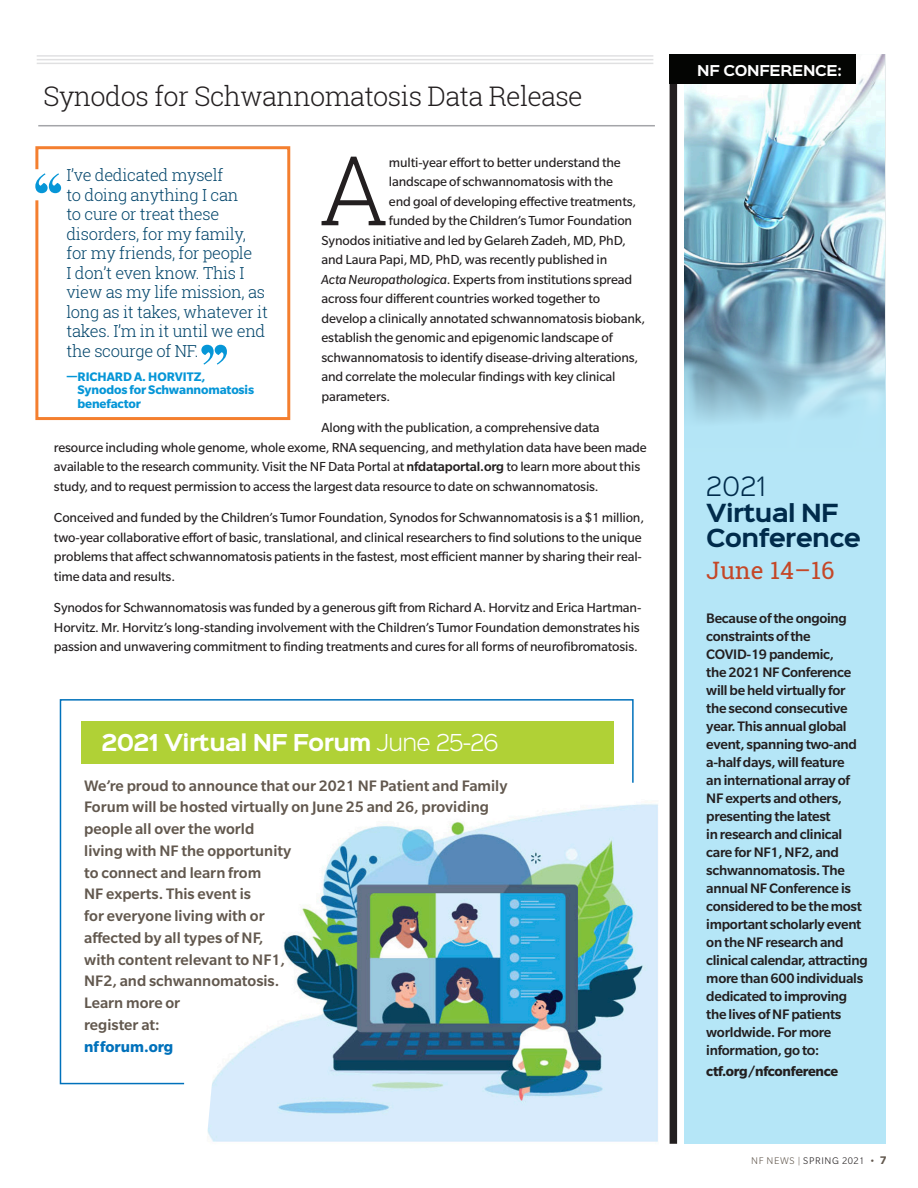
<style>
.page{position:relative;width:918px;height:1188px;background:#fff}
.page>*{position:absolute;margin:0;border:0;box-sizing:border-box;transform-origin:0 0}
.t1{font:300 96.6px "Roboto Slab";color:#231f20}
.t2{font:72px "Abril Fatface";color:#0696d7}
.t3{font:300 27px "Roboto Slab";letter-spacing:-.02em;color:#231f20}
.t4{font:24px "Roboto Slab";letter-spacing:.01em;color:#c54727}
.t5{font:300 24px "Sinkin Sans 300";color:#002b4b}
.t6{font:700 22.5px/25.5px "Sinkin Sans 700";letter-spacing:-.03em;color:#002b4b}
.t7{font:700 21px "Sinkin Sans 700";letter-spacing:-.03em;color:#fff}
.t8{font:500 16.5px/21.8px "Slate Pro";color:#62584e}
.t9{font:300 16.5px/19.5px "Roboto Slab";letter-spacing:-.02em;color:#00446a}
.t10{font:700 16.5px "Slate Pro";color:#0071bb}
.t11{font:500 15px/18px "Slate Pro";letter-spacing:-.02em;color:#231f20}
.t12{font:700 15px "Slate Pro";letter-spacing:-.02em;color:#231f20}
.t13{font:14.25px/19.5px "Slate Pro";letter-spacing:-.01em;color:#231f20}
.t14{font:700 13.5px/13.5px "Slate Pro";letter-spacing:-.01em;color:#0696d7}
.t15{font:700 13.5px "Sinkin Sans 700";letter-spacing:-.02em;color:#fff}
.t16{font:300 10.5px "Slate Pro";letter-spacing:.06em;color:#231f20}
.s1{font-style:italic}
.s2{font-weight:500}
.s3{font-family:"Sinkin Sans 300";font-weight:300}
.s4{color:#62584e}
.s5{font-weight:700;font-size:12px;color:#62584e}
</style>
<div class="page">
<svg style="left:59px;top:699px;width:575px;height:386px"></svg>
<img style="left:205px;top:796px;width:465px;height:348px">
<div style="left:684px;top:54px;width:202px;height:1090px;background:#b5e6f7"></div>
<img style="left:684px;top:54px;width:202px;height:367px">
<div style="left:670px;top:56px;width:7px;height:1088px;background:#231f20"></div>
<div style="left:670px;top:54px;width:186px;height:29px;background:#040503"></div>
<svg style="left:35px;top:146px;width:256px;height:275px"></svg>
<hr style="left:37px;top:55px;width:616px;height:2px;background:#a4a5a9">
<hr style="left:37px;top:59px;width:616px;height:1px;background:#a4a5a9">
<hr style="left:37px;top:63px;width:616px;height:1px;background:#a4a5a9">
<hr style="left:38px;top:125px;width:617px;height:1px;background:#a4a5a9">
<div style="left:81px;top:721px;width:532px;height:43px;background:#b0d136"></div>
<h3 class="t3" style="left:43px;top:77px;width:541px">Synodos for Schwannomatosis Data Release</h3>
<h1 class="t1" style="left:319px;top:124px;width:71px">A</h1>
<p class="t13" style="left:389px;top:152px;width:233px">multi-year effort to better understand the</p>
<h2 class="t2" style="left:32px;top:151px;width:34px">“</h2>
<p class="t9" style="left:67px;top:165px;width:203px">I’ve dedicated myself<br>to doing anything I can<br>to cure or treat these disorders, for my family, for my friends, for people<br>I don’t even know. This I view as my life mission, as long as it takes, whatever it takes. I’m in it until we end the scourge of NF.</p>
<p class="t13" style="left:389px;top:172px;width:226px">landscape of schwannomatosis with the</p>
<p class="t13" style="left:389px;top:191px;width:249px">end goal of developing effective treatments,</p>
<p class="t13" style="left:389px;top:211px;width:245px">funded by the Children’s Tumor Foundation</p>
<p class="t13" style="left:322px;top:230px;width:306px">Synodos initiative and led by Gelareh Zadeh, MD, PhD,</p>
<p class="t13" style="left:322px;top:250px;width:287px">and Laura Papi, MD, PhD, was recently published in</p>
<p class="t13" style="left:322px;top:269px;width:312px"><span class="s1">Acta Neuropathologica</span>. Experts from institutions spread</p>
<p class="t13" style="left:322px;top:289px;width:280px">across four different countries worked together to</p>
<p class="t13" style="left:322px;top:308px;width:325px">develop a clinically annotated schwannomatosis biobank,</p>
<p class="t13" style="left:322px;top:328px;width:293px">establish the genomic and epigenomic landscape of</p>
<p class="t13" style="left:322px;top:347px;width:318px">schwannomatosis to identify disease-driving alterations,</p>
<p class="t13" style="left:322px;top:367px;width:295px">and correlate the molecular findings with key clinical</p>
<p class="t13" style="left:322px;top:386px;width:70px">parameters.</p>
<p class="t13" style="left:54px;top:418px;width:594px;text-indent:268px">Along with the publication, a comprehensive data resource including whole genome, whole exome, RNA sequencing, and methylation data have been made available to the research community. Visit the NF Data Portal at <span class="s2">nfdataportal.org</span> to learn more about this study, and to request permission to access the largest data resource to date on schwannomatosis.</p>
<p class="t13" style="left:54px;top:508px;width:592px">Conceived and funded by the Children’s Tumor Foundation, Synodos for Schwannomatosis is a $1 million, two-year collaborative effort of basic, translational, and clinical researchers to find solutions to the unique problems that affect schwannomatosis patients in the fastest, most efficient manner by sharing their real&shy;time data and results.</p>
<p class="t13" style="left:54px;top:598px;width:589px;text-align:justify">Synodos for Schwannomatosis was funded by a generous gift from Richard A. Horvitz and Erica Hartman-Horvitz. Mr. Horvitz’s long-standing involvement with the Children’s Tumor Foundation demonstrates his passion and unwavering commitment to finding treatments and cures for all forms of neurofibromatosis.</p>
<h2 class="t2" style="left:198px;top:321px;width:34px">”</h2>
<p class="t14" style="left:78px;top:369px;width:178px;text-indent:-11px">—RICHARD A. HORVITZ,<br>Synodos for Schwannomatosis benefactor</p>
<h3 class="t7" style="left:102px;top:732px;width:399px">2021 Virtual NF Forum <span class="s3">JUNE 25-26</span></h3>
<p class="t8" style="left:84px;top:774px;width:425px">We’re proud to announce that our 2021 NF Patient and Family<br>Forum will be hosted virtually on June 25 and 26, providing people all over the world<br>living with NF the opportunity<br>to connect and learn from<br>NF experts. This event is<br>for everyone living with or<br>affected by all types of NF,<br>with content relevant to NF1,<br>NF2, and schwannomatosis.<br>Learn more or<br>register at:</p>
<p class="t10" style="left:84px;top:1037px;width:91px">nfforum.org</p>
<p class="t15" style="left:697px;top:63px;width:146px">NF CONFERENCE:</p>
<h3 class="t5" style="left:706px;top:467px;width:61px">2021</h3>
<h3 class="t6" style="left:706px;top:501px;width:156px">Virtual NF<br>Conference</h3>
<h3 class="t4" style="left:706px;top:554px;width:130px">June 14–16</h3>
<p class="t11" style="left:706px;top:609px;width:163px">Because of the ongoing constraints of the<br>COVID-19 pandemic,<br>the 2021 NF Conference will be held virtually for the second consecutive year. This annual global event, spanning two-and a-half days, will feature<br>an international array of<br>NF experts and others, presenting the latest<br>in research and clinical care for NF1, NF2, and schwannomatosis. The annual NF Conference is considered to be the most important scholarly event on the NF research and clinical calendar, attracting more than 600 individuals dedicated to improving the lives of NF patients worldwide. For more information, go tO:</p>
<p class="t12" style="left:706px;top:1063px;width:133px">ctf.org/nfconference</p>
<p class="t16" style="left:751px;top:1156px;width:137px"><span class="s4">NF NEWS |</span> SPRING 2021 <span class="s4">•</span> <span class="s5">7</span></p>
</div>
